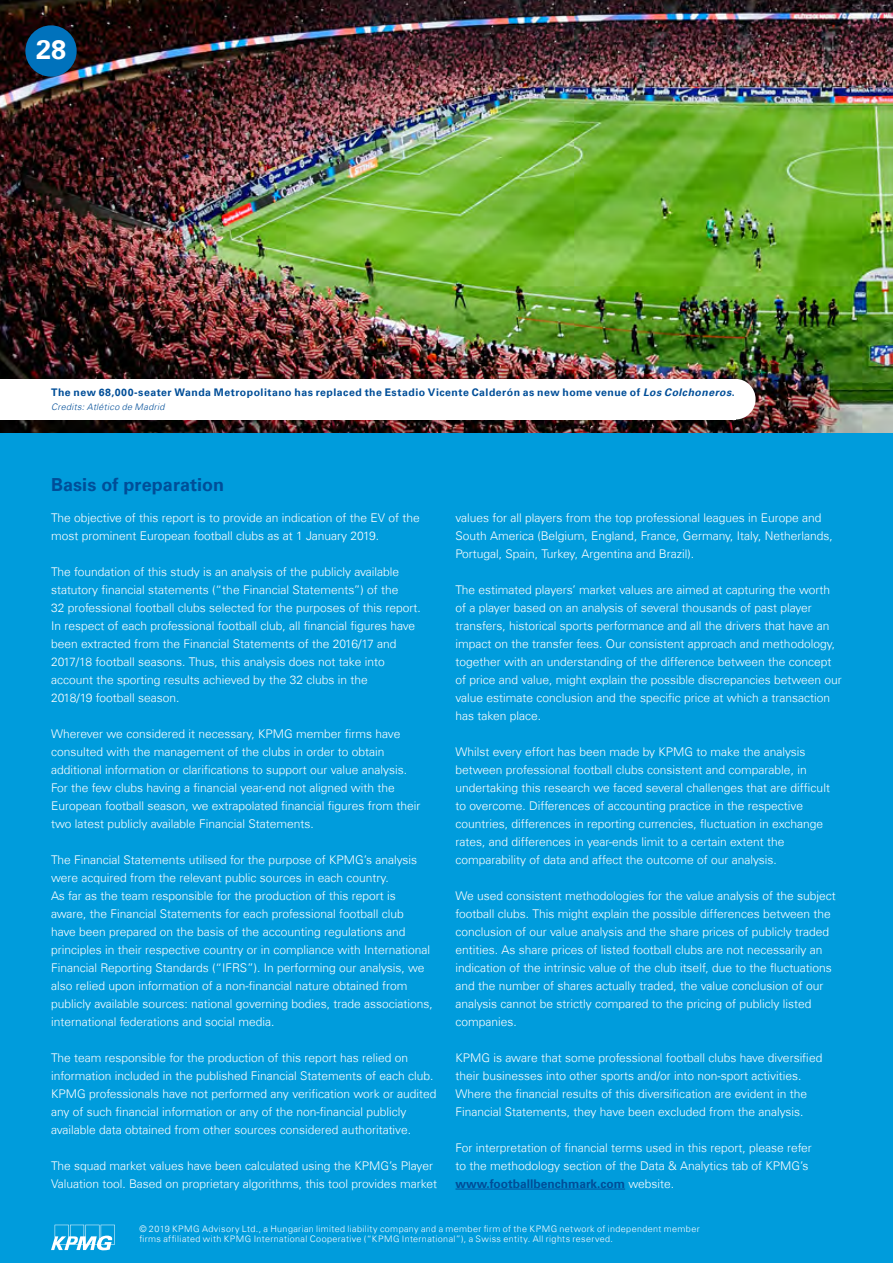
<style>
.page{position:relative;width:893px;height:1263px;background:#fff}
.page>*{position:absolute;margin:0;border:0;box-sizing:border-box;transform-origin:0 0}
.t1{font:700 27px "Universfor KPMG";color:#fff}
.t2{font:700 18px "Universfor KPMG";letter-spacing:.005em;color:#004e98}
.t3{font:300 12px/18px "Universfor KPMG";color:#fff}
.t4{font:700 10.5px "Universfor KPMG";letter-spacing:.045em;color:#004e98}
.t5{font:300 9px/10.8px "Universfor KPMG";letter-spacing:.04em;color:#fff}
.t6{font:italic 300 9px "Universfor KPMG";letter-spacing:.04em;color:#004e98}
.s1{font-style:italic}
.s2{font-weight:700;color:#004e98}
</style>
<div class="page">
<div style="left:0;top:75px;width:893px;height:1188px;background:#009cdc"></div>
<svg style="left:51px;top:1225px;width:64px;height:25px"></svg>
<img style="left:0;top:0;width:893px;height:432px">
<div style="left:25px;top:25px;width:52px;height:52px;background:#0072bc;border-radius:50%"></div>
<hr style="left:455px;top:1189px;width:170px;height:1px;background:#004e98">
<div style="left:0;top:379px;width:735px;height:40px;background:#fff"></div>
<div style="left:715px;top:379px;width:41px;height:40px;background:#fff;border-radius:50%"></div>
<h1 class="t1" style="left:36px;top:33px;width:32px">28</h1>
<p class="t4" style="left:51px;top:386px;width:685px">The new 68,000-seater Wanda Metropolitano has replaced the Estadio Vicente Calderón as new home venue of <span class="s1">Los Colchoneros</span>.</p>
<p class="t6" style="left:51px;top:401px;width:115px">Credits: Atlético de Madrid</p>
<h2 class="t2" style="left:51px;top:474px;width:175px">Basis of preparation</h2>
<p class="t3" style="left:51px;top:509px;width:370px">The objective of this report is to provide an indication of the EV of the most prominent European football clubs as at 1 January 2019.</p>
<p class="t3" style="left:51px;top:563px;width:371px">The foundation of this study is an analysis of the publicly available statutory financial statements (“the Financial Statements”) of the<br>32 professional football clubs selected for the purposes of this report.<br>In respect of each professional football club, all financial figures have been extracted from the Financial Statements of the 2016/17 and 2017/18 football seasons. Thus, this analysis does not take into account the sporting results achieved by the 32 clubs in the<br>2018/19 football season.</p>
<p class="t3" style="left:51px;top:725px;width:371px">Wherever we considered it necessary, KPMG member firms have consulted with the management of the clubs in order to obtain additional information or clarifications to support our value analysis.<br>For the few clubs having a financial year-end not aligned with the European football season, we extrapolated financial figures from their two latest publicly available Financial Statements.</p>
<p class="t3" style="left:51px;top:851px;width:383px">The Financial Statements utilised for the purpose of KPMG’s analysis were acquired from the relevant public sources in each country.<br>As far as the team responsible for the production of this report is aware, the Financial Statements for each professional football club<br>have been prepared on the basis of the accounting regulations and principles in their respective country or in compliance with International Financial Reporting Standards (“IFRS”). In performing our analysis, we also relied upon information of a non-financial nature obtained from publicly available sources: national governing bodies, trade associations, international federations and social media.</p>
<p class="t3" style="left:51px;top:1049px;width:387px">The team responsible for the production of this report has relied on information included in the published Financial Statements of each club.<br>KPMG professionals have not performed any verification work or audited any of such financial information or any of the non-financial publicly available data obtained from other sources considered authoritative.</p>
<p class="t3" style="left:51px;top:1157px;width:388px">The squad market values have been calculated using the KPMG’s Player<br>Valuation tool. Based on proprietary algorithms, this tool provides market</p>
<p class="t3" style="left:455px;top:509px;width:379px">values for all players from the top professional leagues in Europe and<br>South America (Belgium, England, France, Germany, Italy, Netherlands,<br>Portugal, Spain, Turkey, Argentina and Brazil).</p>
<p class="t3" style="left:455px;top:581px;width:388px">The estimated players’ market values are aimed at capturing the worth of a player based on an analysis of several thousands of past player transfers, historical sports performance and all the drivers that have an impact on the transfer fees. Our consistent approach and methodology, together with an understanding of the difference between the concept of price and value, might explain the possible discrepancies between our value estimate conclusion and the specific price at which a transaction has taken place.</p>
<p class="t3" style="left:455px;top:743px;width:376px">Whilst every effort has been made by KPMG to make the analysis between professional football clubs consistent and comparable, in undertaking this research we faced several challenges that are difficult to overcome. Differences of accounting practice in the respective countries, differences in reporting currencies, fluctuation in exchange rates, and differences in year-ends limit to a certain extent the comparability of data and affect the outcome of our analysis.</p>
<p class="t3" style="left:455px;top:887px;width:382px">We used consistent methodologies for the value analysis of the subject football clubs. This might explain the possible differences between the conclusion of our value analysis and the share prices of publicly traded entities. As share prices of listed football clubs are not necessarily an indication of the intrinsic value of the club itself, due to the fluctuations and the number of shares actually traded, the value conclusion of our analysis cannot be strictly compared to the pricing of publicly listed companies.</p>
<p class="t3" style="left:455px;top:1049px;width:368px">KPMG is aware that some professional football clubs have diversified their businesses into other sports and/or into non-sport activities.<br>Where the financial results of this diversification are evident in the Financial Statements, they have been excluded from the analysis.</p>
<p class="t3" style="left:455px;top:1139px;width:358px">For interpretation of financial terms used in this report, please refer to the methodology section of the Data &amp; Analytics tab of KPMG’s <span class="s2">www.footballbenchmark.com</span> website.</p>
<p class="t5" style="left:139px;top:1223px;width:562px">© 2019 KPMG Advisory Ltd., a Hungarian limited liability company and a member firm of the KPMG network of independent member firms affiliated with KPMG International Cooperative (“KPMG International”), a Swiss entity. All rights reserved.</p>
</div>
